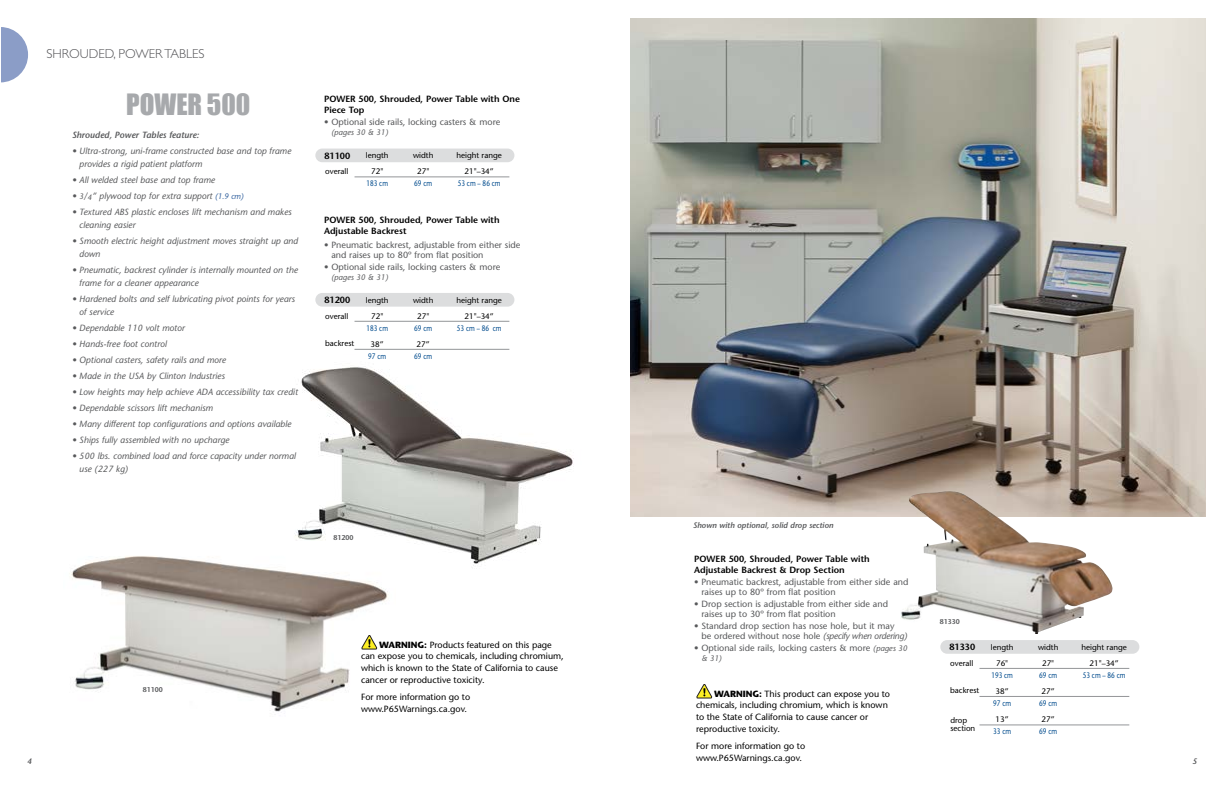
<style>
.page{position:relative;width:1224px;height:792px;background:#fff}
.page>*{position:absolute;margin:0;border:0;box-sizing:border-box;transform-origin:0 0}
.t1{font:27px "Impact";color:#a7a9ac}
.t2{font:300 13px "Gill Sans Std";color:#545457}
.t3{font:italic 500 9px/13px "Stone Sans Std";color:#58595b}
.t4{font:500 9px/10px "Stone Sans Std";color:#58595b}
.t5{font:500 9px/12px "Stone Sans Std";color:#000}
.t6{font:600 9px/11px "Stone Sans Std";color:#000}
.t7{font:italic 600 9px "Stone Sans Std";color:#58595b}
.t8{font:500 8px/8px "Stone Sans Std";color:#000}
.t9{font:500 8px "Stone Sans Std";color:#004b8d;scale:.8 1}
.t10{font:italic 600 8px "Stone Sans Std";color:#58595b}
.t11{font:italic 500 8px "Stone Sans Std";color:#58595b}
.t12{font:600 7px "Stone Sans Std";color:#58595b}
.s1{font-size:8px}
.s2{font-size:8px;color:#32619e}
.s3{font-weight:600}
.s4{font-style:italic}
.s5{font-style:italic;font-size:8px}
.s6{font-weight:700}
</style>
<div class="page">
<img style="left:294px;top:367px;width:280px;height:199px">
<img style="left:71px;top:542px;width:325px;height:170px">
<div style="left:315px;top:149px;width:199px;height:13px;background:#dcddde;border-radius:7px"></div>
<hr style="left:355px;top:177px;width:154px;height:1px;background:#939598">
<div style="left:315px;top:293px;width:199px;height:14px;background:#dcddde;border-radius:7px"></div>
<hr style="left:355px;top:321px;width:154px;height:1px;background:#939598">
<hr style="left:355px;top:349px;width:154px;height:1px;background:#939598">
<img style="left:630px;top:18px;width:576px;height:499px">
<div style="left:940px;top:640px;width:199px;height:14px;background:#dcddde;border-radius:7px"></div>
<hr style="left:979px;top:668px;width:150px;height:1px;background:#939598">
<hr style="left:979px;top:696px;width:150px;height:1px;background:#939598">
<hr style="left:979px;top:725px;width:150px;height:1px;background:#939598">
<img style="left:900px;top:491px;width:213px;height:143px">
<svg style="left:1px;top:27px;width:27px;height:55px"></svg>
<svg style="left:361px;top:634px;width:17px;height:16px"></svg>
<svg style="left:696px;top:684px;width:17px;height:15px"></svg>
<h2 class="t2" style="left:46px;top:46px;width:160px">SHROUDED, POWER TABLES</h2>
<h1 class="t1" style="left:126px;top:83px;width:126px">POWER 500</h1>
<p class="t7" style="left:72px;top:129px;width:129px">Shrouded, Power Tables feature:</p>
<p class="t3" style="left:79px;top:144px;width:213px;text-indent:-7px">• Ultra-strong, uni-frame constructed base and top frame provides a rigid patient platform</p>
<p class="t3" style="left:72px;top:173px;width:144px">• All welded steel base and top frame</p>
<p class="t3" style="left:72px;top:189px;width:173px">• <span class="s1">3</span>/<sub>4</sub>” plywood top for extra support <span class="s2">(1.9 cm)</span></p>
<p class="t3" style="left:79px;top:205px;width:214px;text-indent:-7px">• Textured ABS plastic encloses lift mechanism and makes cleaning easier</p>
<p class="t3" style="left:79px;top:234px;width:220px;text-indent:-7px">• Smooth electric height adjustment moves straight up and down</p>
<p class="t3" style="left:79px;top:263px;width:220px;text-indent:-7px">• Pneumatic, backrest cylinder is internally mounted on the frame for a cleaner appearance</p>
<p class="t3" style="left:79px;top:292px;width:217px;text-indent:-7px">• Hardened bolts and self lubricating pivot points for years of service</p>
<p class="t3" style="left:72px;top:321px;width:114px">• Dependable 110 volt motor</p>
<p class="t3" style="left:72px;top:337px;width:96px">• Hands-free foot control</p>
<p class="t3" style="left:72px;top:353px;width:155px">• Optional casters, safety rails and more</p>
<p class="t3" style="left:72px;top:369px;width:154px">• Made in the USA by Clinton Industries</p>
<p class="t3" style="left:72px;top:385px;width:227px">• Low heights may help achieve ADA accessibility tax credit</p>
<p class="t3" style="left:72px;top:401px;width:143px">• Dependable scissors lift mechanism</p>
<p class="t3" style="left:72px;top:417px;width:221px">• Many different top configurations and options available</p>
<p class="t3" style="left:72px;top:433px;width:159px">• Ships fully assembled with no upcharge</p>
<p class="t3" style="left:79px;top:449px;width:218px;text-indent:-7px">• 500 lbs. combined load and force capacity under normal use (227 kg)</p>
<p class="t6" style="left:324px;top:94px;width:198px">POWER 500, Shrouded, Power Table with One<br>Piece Top</p>
<p class="t4" style="left:324px;top:117px;width:178px">• Optional side rails, locking casters &amp; more</p>
<p class="t11" style="left:331px;top:128px;width:58px">(pages 30 &amp; 31)</p>
<p class="t6" style="left:324px;top:150px;width:27px">81100</p>
<p class="t8" style="left:366px;top:151px;width:24px">length</p>
<p class="t8" style="left:413px;top:151px;width:22px">width</p>
<p class="t8" style="left:457px;top:151px;width:47px">height range</p>
<p class="t8" style="left:371px;top:167px;width:14px">72"</p>
<p class="t8" style="left:417px;top:167px;width:14px">27"</p>
<p class="t8" style="left:465px;top:167px;width:31px">21"–34”</p>
<p class="t9" style="left:366px;top:179px;width:29px">183 cm</p>
<p class="t9" style="left:414px;top:179px;width:24px">69 cm</p>
<p class="t9" style="left:458px;top:179px;width:55px">53 cm – 86 cm</p>
<p class="t8" style="left:325px;top:167px;width:25px">overall</p>
<p class="t6" style="left:324px;top:214px;width:177px">POWER 500, Shrouded, Power Table with<br>Adjustable Backrest</p>
<p class="t4" style="left:331px;top:239px;width:191px;text-indent:-7px"><span class="s3">•</span> Pneumatic backrest, adjustable from either side and raises up to 80º from flat position</p>
<p class="t4" style="left:324px;top:261px;width:178px">• Optional side rails, locking casters &amp; more</p>
<p class="t11" style="left:331px;top:272px;width:58px">(pages 30 &amp; 31)</p>
<p class="t6" style="left:324px;top:295px;width:27px">81200</p>
<p class="t8" style="left:325px;top:312px;width:25px">overall</p>
<p class="t8" style="left:325px;top:339px;width:31px">backrest</p>
<p class="t8" style="left:366px;top:296px;width:24px">length</p>
<p class="t8" style="left:413px;top:296px;width:22px">width</p>
<p class="t8" style="left:457px;top:296px;width:47px">height range</p>
<p class="t8" style="left:371px;top:312px;width:14px">72"</p>
<p class="t8" style="left:417px;top:312px;width:14px">27"</p>
<p class="t8" style="left:465px;top:312px;width:31px">21"–34”</p>
<p class="t9" style="left:366px;top:323px;width:29px">183 cm</p>
<p class="t9" style="left:414px;top:323px;width:24px">69 cm</p>
<p class="t9" style="left:457px;top:323px;width:57px">53 cm – 86 cm</p>
<p class="t8" style="left:371px;top:340px;width:15px">38”</p>
<p class="t8" style="left:417px;top:340px;width:15px">27”</p>
<p class="t9" style="left:368px;top:351px;width:24px">97 cm</p>
<p class="t9" style="left:414px;top:351px;width:24px">69 cm</p>
<p class="t12" style="left:333px;top:533px;width:22px">81200</p>
<p class="t10" style="left:693px;top:520px;width:142px">Shown with optional, solid drop section</p>
<p class="t6" style="left:694px;top:553px;width:177px">POWER 500, Shrouded, Power Table with<br>Adjustable Backrest &amp; Drop Section</p>
<p class="t4" style="left:701px;top:577px;width:209px;text-indent:-7px"><span class="s3">•</span> Pneumatic backrest, adjustable from either side and raises up to 80º from flat position</p>
<p class="t4" style="left:701px;top:599px;width:188px;text-indent:-7px"><span class="s3">•</span> Drop section is adjustable from either side and raises up to 30º from flat position</p>
<p class="t4" style="left:701px;top:621px;width:207px;text-indent:-7px">• Standard drop section has nose hole, but it may<br>be ordered without nose hole <span class="s4">(specify when ordering)</span></p>
<p class="t4" style="left:694px;top:643px;width:215px">• Optional side rails, locking casters &amp; more <span class="s5">(pages 30</span></p>
<p class="t11" style="left:701px;top:653px;width:22px">&amp; 31)</p>
<p class="t12" style="left:940px;top:617px;width:22px">81330</p>
<p class="t5" style="left:361px;top:640px;width:204px;line-height:10.8px;text-indent:18px"><span class="s6">WARNING:</span> Products featured on this page can expose you to chemicals, including chromium,</p>
<p class="t5" style="left:361px;top:662px;width:198px">which is known to the State of California to cause cancer or reproductive toxicity.</p>
<p class="t5" style="left:361px;top:691px;width:111px">For more information go to www.P65Warnings.ca.gov.</p>
<p class="t5" style="left:696px;top:689px;width:196px;line-height:10.8px;text-align:right"><span class="s6">WARNING:</span> This product can expose you to chemicals, including chromium, which is known</p>
<p class="t5" style="left:696px;top:711px;width:174px">to the State of California to cause cancer or reproductive toxicity.</p>
<p class="t5" style="left:696px;top:740px;width:111px">For more information go to www.P65Warnings.ca.gov.</p>
<p class="t8" style="left:991px;top:643px;width:24px">length</p>
<p class="t8" style="left:1038px;top:643px;width:22px">width</p>
<p class="t8" style="left:1081px;top:643px;width:47px">height range</p>
<p class="t8" style="left:996px;top:659px;width:14px">76"</p>
<p class="t8" style="left:1042px;top:659px;width:14px">27"</p>
<p class="t8" style="left:1090px;top:659px;width:31px">21"–34”</p>
<p class="t9" style="left:991px;top:670px;width:29px">193 cm</p>
<p class="t9" style="left:1039px;top:670px;width:24px">69 cm</p>
<p class="t9" style="left:1083px;top:670px;width:55px">53 cm – 86 cm</p>
<p class="t8" style="left:996px;top:687px;width:15px">38”</p>
<p class="t8" style="left:1042px;top:687px;width:15px">27”</p>
<p class="t9" style="left:993px;top:698px;width:24px">97 cm</p>
<p class="t9" style="left:1039px;top:698px;width:24px">69 cm</p>
<p class="t8" style="left:996px;top:715px;width:15px">13”</p>
<p class="t8" style="left:1042px;top:715px;width:15px">27”</p>
<p class="t9" style="left:993px;top:726px;width:24px">33 cm</p>
<p class="t9" style="left:1039px;top:726px;width:24px">69 cm</p>
<p class="t6" style="left:949px;top:642px;width:27px">81330</p>
<p class="t8" style="left:950px;top:659px;width:25px">overall</p>
<p class="t8" style="left:950px;top:686px;width:31px">backrest</p>
<p class="t12" style="left:143px;top:685px;width:22px">81100</p>
<p class="t8" style="left:950px;top:716px;width:26px">drop section</p>
<p class="t10" style="left:27px;top:756px;width:6px">4</p>
<p class="t10" style="left:1192px;top:756px;width:6px">5</p>
</div>
